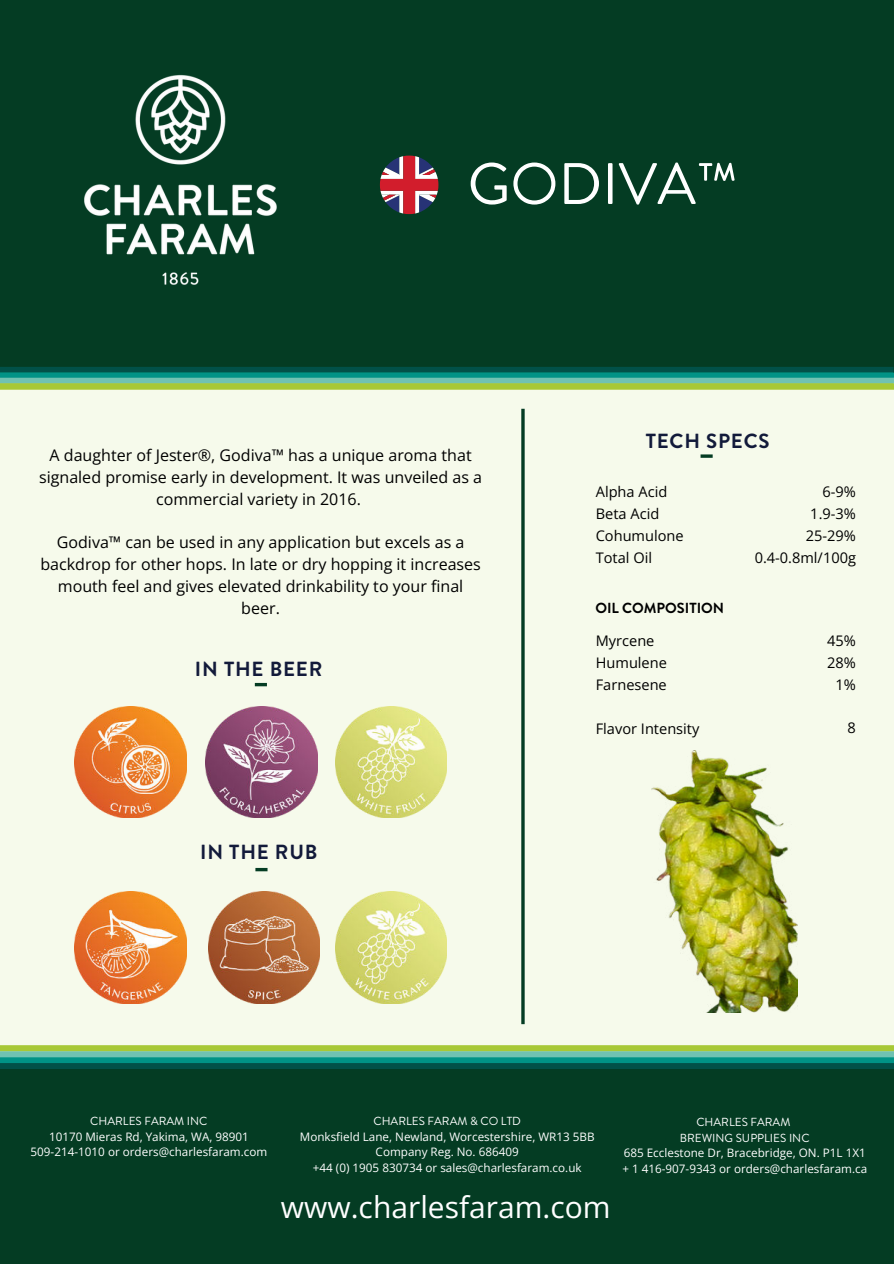
<style>
.page{position:relative;width:894px;height:1264px;background:#fff}
.page>*{position:absolute;margin:0;border:0;box-sizing:border-box;transform-origin:0 0}
.t1{font:58.35px "Brandon Grotesque";color:#fff}
.t2{font:30px "Open Sans";color:#fff}
.t3{font:700 20.4px "Brandon Grotesque";letter-spacing:.04em;color:#121a3a}
.t4{font:16.05px/21.9px "Open Sans";color:#000;text-align:center}
.t5{font:14.55px/21.9px "Open Sans";color:#000}
.t6{font:700 14.55px "Brandon Grotesque";color:#000}
.t7{font:11.7px/15.6px "Open Sans";color:#fff;text-align:center}
.t8{font:11.7px/15.6px "Brandon Grotesque";color:#fff;text-align:center}
</style>
<div class="page">
<div style="left:0;top:0;width:893px;height:1263px;background:#f6faeb"></div>
<div style="left:0;top:0;width:893px;height:368px;background:#043c23"></div>
<div style="left:0;top:384px;width:893px;height:6px;background:#bcd566"></div>
<div style="left:0;top:367px;width:893px;height:5px;background:#015148"></div>
<div style="left:0;top:372px;width:893px;height:6px;background:#009386"></div>
<div style="left:0;top:378px;width:893px;height:5px;background:#70c2b2"></div>
<div style="left:0;top:383px;width:893px;height:6px;background:#a7c836"></div>
<svg style="left:700px;top:454px;width:12px;height:4px"></svg>
<svg style="left:255px;top:683px;width:12px;height:3px"></svg>
<svg style="left:255px;top:868px;width:12px;height:3px"></svg>
<hr style="left:521px;top:409px;width:3px;height:615px;background:#043c23">
<img style="left:75px;top:706px;width:111px;height:111px">
<img style="left:335px;top:706px;width:111px;height:111px">
<img style="left:335px;top:891px;width:111px;height:112px">
<img style="left:75px;top:891px;width:111px;height:112px">
<img style="left:205px;top:706px;width:112px;height:111px">
<img style="left:208px;top:891px;width:112px;height:112px">
<svg style="left:380px;top:156px;width:58px;height:58px"></svg>
<img style="left:651px;top:750px;width:146px;height:262px">
<div style="left:0;top:1068px;width:893px;height:195px;background:#043c23"></div>
<div style="left:0;top:1063px;width:893px;height:6px;background:#015148"></div>
<div style="left:0;top:1057px;width:893px;height:6px;background:#009386"></div>
<div style="left:0;top:1051px;width:893px;height:6px;background:#70c2b2"></div>
<div style="left:0;top:1045px;width:893px;height:6px;background:#a7c836"></div>
<img style="left:84px;top:74px;width:193px;height:211px">
<h1 class="t1" style="left:467px;top:144px;width:272px">GODIVA™</h1>
<p class="t4" style="left:39px;top:443px;width:444px">A daughter of Jester®, Godiva™ has a unique aroma that signaled promise early in development. It was unveiled as a commercial variety in 2016.</p>
<p class="t4" style="left:40px;top:531px;width:442px">Godiva™ can be used in any application but excels as a backdrop for other hops. In late or dry hopping it increases mouth feel and gives elevated drinkability to your final beer.</p>
<p class="t3" style="left:195px;top:654px;width:129px">IN THE BEER</p>
<p class="t3" style="left:200px;top:837px;width:119px">IN THE RUB</p>
<p class="t3" style="left:645px;top:427px;width:125px">TECH SPECS</p>
<p class="t5" style="left:595px;top:480px;width:89px">Alpha Acid<br>Beta Acid<br>Cohumulone<br>Total Oil</p>
<p class="t5" style="left:754px;top:480px;width:103px;text-align:right">6-9%<br>1.9-3%<br>25-29%<br>0.4-0.8ml/100g</p>
<p class="t6" style="left:595px;top:598px;width:130px">OIL COMPOSITION</p>
<p class="t5" style="left:595px;top:629px;width:73px">Myrcene<br>Humulene<br>Farnesene</p>
<p class="t5" style="left:595px;top:717px;width:105px">Flavor Intensity</p>
<p class="t5" style="left:827px;top:629px;width:30px;text-align:center">45%<br>28%<br>1%</p>
<p class="t5" style="left:847px;top:717px;width:10px">8</p>
<p class="t8" style="left:90px;top:1113px;width:119px">CHARLES FARAM INC</p>
<p class="t7" style="left:31px;top:1128px;width:238px">10170 Mieras Rd, Yakima, WA, 98901<br>509-214-1010 or orders@charlesfaram.com</p>
<p class="t8" style="left:373px;top:1113px;width:149px">CHARLES FARAM &amp; CO LTD</p>
<p class="t7" style="left:300px;top:1128px;width:296px">Monksfield Lane, Newland, Worcestershire, WR13 5BB<br>Company Reg. No. 686409<br>+44 (0) 1905 830734 or sales@charlesfaram.co.uk</p>
<h2 class="t2" style="left:281px;top:1186px;width:331px">www.charlesfaram.com</h2>
<p class="t8" style="left:679px;top:1114px;width:131px">CHARLES FARAM<br>BREWING SUPPLIES INC</p>
<p class="t7" style="left:622px;top:1144px;width:246px;text-align:left">685 Ecclestone Dr, Bracebridge, ON. P1L 1X1 + 1 416-907-9343 or orders@charlesfaram.ca</p>
</div>
